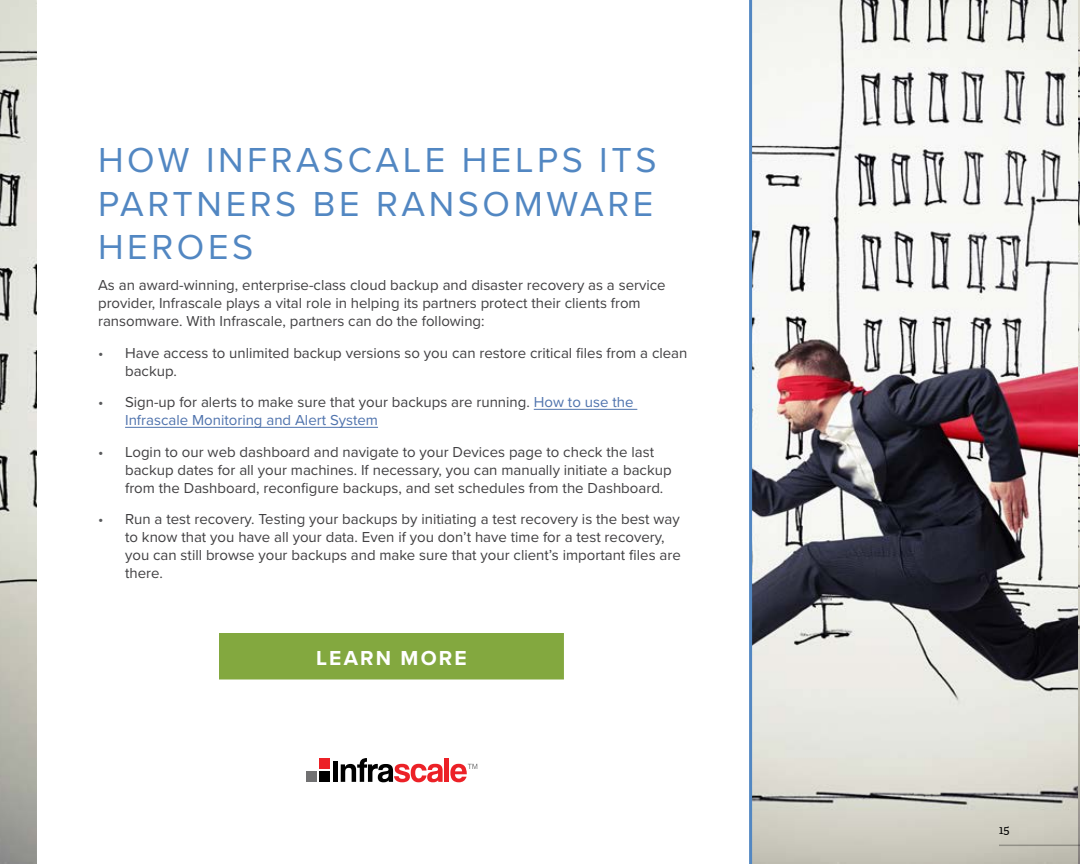
<style>
.page{position:relative;width:1080px;height:864px;background:#fff}
.page>*{position:absolute;margin:0;border:0;box-sizing:border-box;transform-origin:0 0}
.t1{font:36px/43.2px "Proxima Nova";letter-spacing:.1em;color:#5287c2;text-align:justify}
.t2{font:700 21px "Proxima Nova";letter-spacing:.1em;color:#fff}
.t3{font:15px/18px "Proxima Nova";color:#414042}
.t4{font:12px "Adelle";color:#000}
.s1{color:#58595b}
.s2{color:#4f73ad}
</style>
<div class="page">
<img style="left:0;top:0;width:1080px;height:864px">
<img style="left:752px;top:0;width:325px;height:864px">
<div style="left:37px;top:0;width:713px;height:864px;background:#fff"></div>
<hr style="left:534px;top:409px;width:103px;height:1px;background:#4f73ad">
<hr style="left:125px;top:427px;width:253px;height:1px;background:#4f73ad">
<hr style="left:749px;top:0;width:3px;height:864px;background:#5287c2">
<div style="left:220px;top:634px;width:343px;height:45px;background:#83a83f"></div>
<div style="left:219px;top:633px;width:345px;height:47px;border:2px solid #83a83f"></div>
<hr style="left:334px;top:761px;width:4px;height:21px;background:#000">
<div style="left:319px;top:758px;width:10px;height:11px;background:#ec2127"></div>
<div style="left:319px;top:771px;width:10px;height:11px;background:#000"></div>
<div style="left:306px;top:771px;width:11px;height:11px;background:#717172"></div>
<svg style="left:341px;top:758px;width:102px;height:24px"></svg>
<div style="left:444px;top:758px;width:5px;height:24px;background:#ec2127"></div>
<svg style="left:450px;top:764px;width:27px;height:18px"></svg>
<hr style="left:999px;top:845px;width:81px;height:1px;background:#000">
<h1 class="t1" style="left:98px;top:140px;width:560px">HOW INFRASCALE HELPS ITS PARTNERS BE RANSOMWARE HEROES</h1>
<p class="t3" style="left:98px;top:277px;width:569px">As an award-winning, enterprise-class cloud backup and disaster recovery as a service provider, Infrascale plays a vital role in helping its partners protect their clients from ransomware. With Infrascale, partners can do the following:</p>
<p class="t3" style="left:125px;top:344px;width:564px;text-indent:-27px"><span class="s1">•</span> Have access to unlimited backup versions so you can restore critical files from a clean backup.</p>
<p class="t3" style="left:125px;top:394px;width:510px;text-indent:-27px"><span class="s1">•</span> Sign-up for alerts to make sure that your backups are running. <span class="s2">How to use the<br>Infrascale Monitoring and Alert System</span></p>
<p class="t3" style="left:125px;top:443px;width:548px;text-indent:-27px"><span class="s1">•</span> Login to our web dashboard and navigate to your Devices page to check the last backup dates for all your machines. If necessary, you can manually initiate a backup from the Dashboard, reconfigure backups, and set schedules from the Dashboard.</p>
<p class="t3" style="left:125px;top:511px;width:557px;text-indent:-27px"><span class="s1">•</span> Run a test recovery. Testing your backups by initiating a test recovery is the best way to know that you have all your data. Even if you don’t have time for a test recovery, you can still browse your backups and make sure that your client’s important files are there.</p>
<h2 class="t2" style="left:316px;top:645px;width:152px">LEARN MORE</h2>
<p class="t4" style="left:999px;top:821px;width:12px">15</p>
</div>
